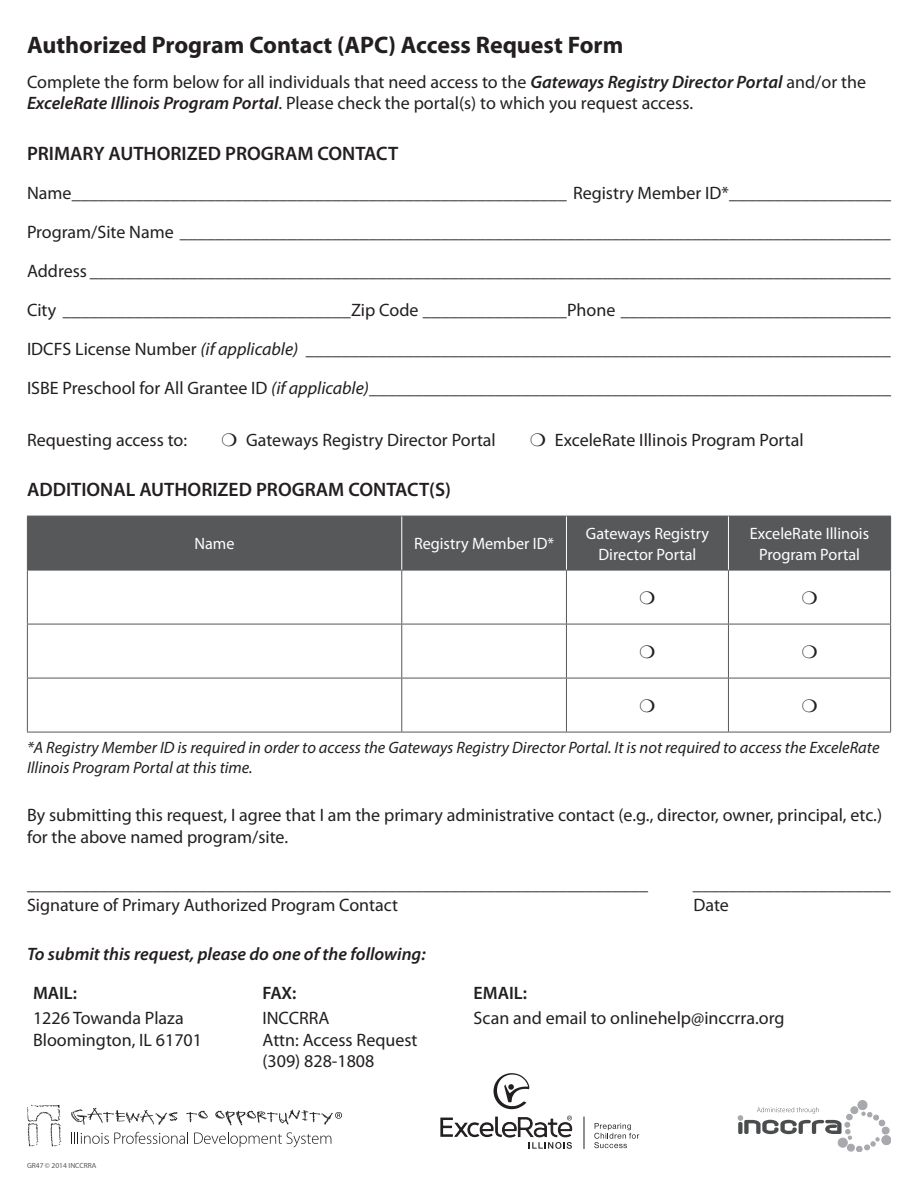
<style>
.page{position:relative;width:918px;height:1188px;background:#fff}
.page>*{position:absolute;margin:0;border:0;box-sizing:border-box;transform-origin:0 0}
.t1{font:700 24px "Myriad Pro";color:#231f20}
.t2{font:600 19.5px "Myriad Pro";color:#231f20}
.t3{font:18px/21.6px "Myriad Pro";color:#231f20}
.t4{font:italic 600 18px "Myriad Pro";color:#231f20}
.t5{font:600 18px "Myriad Pro";color:#231f20}
.t6{font:italic 16.5px/19.8px "Myriad Pro";color:#231f20}
.t7{font:16.5px "Myriad Pro";color:#fff}
.t8{font:7.5px "Myriad Pro";color:#57585a}
.s1{font-weight:600;font-style:italic}
.s2{font-style:italic}
.s3{font-size:7.35px}
</style>
<div class="page">
<div style="left:28px;top:517px;width:862px;height:53px;background:#57585a"></div>
<hr style="left:27px;top:516px;width:375px;height:1px;background:#57585a">
<hr style="left:27px;top:516px;width:1px;height:54px;background:#57585a">
<hr style="left:402px;top:516px;width:164px;height:1px;background:#57585a">
<hr style="left:566px;top:516px;width:162px;height:1px;background:#57585a">
<hr style="left:728px;top:516px;width:163px;height:1px;background:#57585a">
<hr style="left:890px;top:516px;width:1px;height:54px;background:#57585a">
<hr style="left:27px;top:570px;width:375px;height:1px;background:#57585a">
<hr style="left:27px;top:570px;width:1px;height:54px;background:#57585a">
<hr style="left:402px;top:570px;width:164px;height:1px;background:#57585a">
<hr style="left:401px;top:570px;width:1px;height:54px;background:#57585a">
<hr style="left:566px;top:570px;width:162px;height:1px;background:#57585a">
<hr style="left:566px;top:570px;width:1px;height:54px;background:#57585a">
<hr style="left:728px;top:570px;width:163px;height:1px;background:#57585a">
<hr style="left:728px;top:570px;width:1px;height:54px;background:#57585a">
<hr style="left:890px;top:570px;width:1px;height:54px;background:#57585a">
<hr style="left:27px;top:624px;width:375px;height:1px;background:#57585a">
<hr style="left:27px;top:624px;width:1px;height:54px;background:#57585a">
<hr style="left:402px;top:624px;width:164px;height:1px;background:#57585a">
<hr style="left:401px;top:624px;width:1px;height:54px;background:#57585a">
<hr style="left:566px;top:624px;width:162px;height:1px;background:#57585a">
<hr style="left:566px;top:624px;width:1px;height:54px;background:#57585a">
<hr style="left:728px;top:624px;width:163px;height:1px;background:#57585a">
<hr style="left:728px;top:624px;width:1px;height:54px;background:#57585a">
<hr style="left:890px;top:624px;width:1px;height:54px;background:#57585a">
<hr style="left:27px;top:678px;width:375px;height:1px;background:#57585a">
<hr style="left:27px;top:678px;width:1px;height:54px;background:#57585a">
<hr style="left:402px;top:678px;width:164px;height:1px;background:#57585a">
<hr style="left:401px;top:678px;width:1px;height:54px;background:#57585a">
<hr style="left:566px;top:678px;width:162px;height:1px;background:#57585a">
<hr style="left:566px;top:678px;width:1px;height:54px;background:#57585a">
<hr style="left:728px;top:678px;width:163px;height:1px;background:#57585a">
<hr style="left:728px;top:678px;width:1px;height:54px;background:#57585a">
<hr style="left:890px;top:678px;width:1px;height:54px;background:#57585a">
<hr style="left:27px;top:732px;width:375px;height:1px;background:#57585a">
<hr style="left:402px;top:732px;width:164px;height:1px;background:#57585a">
<hr style="left:566px;top:732px;width:162px;height:1px;background:#57585a">
<hr style="left:728px;top:732px;width:163px;height:1px;background:#57585a">
<hr style="left:401px;top:516px;width:1px;height:54px;background:#fff">
<hr style="left:566px;top:516px;width:1px;height:54px;background:#fff">
<hr style="left:728px;top:516px;width:1px;height:54px;background:#fff">
<svg style="left:71px;top:1132px;width:117px;height:12px"></svg>
<svg style="left:194px;top:1132px;width:137px;height:15px"></svg>
<svg style="left:27px;top:1105px;width:35px;height:42px"></svg>
<svg style="left:186px;top:1111px;width:22px;height:12px"></svg>
<svg style="left:71px;top:1108px;width:106px;height:17px"></svg>
<svg style="left:215px;top:1110px;width:127px;height:15px"></svg>
<svg style="left:594px;top:1123px;width:45px;height:25px"></svg>
<hr style="left:584px;top:1117px;width:1px;height:32px;background:#231f20">
<svg style="left:493px;top:1073px;width:36px;height:36px"></svg>
<svg style="left:440px;top:1116px;width:132px;height:33px"></svg>
<div style="left:858px;top:1100px;width:9px;height:10px;background:#a8a9ad;border:1px solid #a8a9ad;border-radius:50%"></div>
<svg style="left:738px;top:1107px;width:153px;height:45px"></svg>
<p class="t1" style="left:27px;top:29px;width:598px">Authorized Program Contact (APC) Access Request Form</p>
<p class="t3" style="left:27px;top:70px;width:841px">Complete the form below for all individuals that need access to the <span class="s1">Gateways Registry Director Portal</span> and/or the<br><span class="s1">ExceleRate Illinois Program Portal</span>. Please check the portal(s) to which you request access.</p>
<p class="t2" style="left:27px;top:141px;width:373px">PRIMARY AUTHORIZED PROGRAM CONTACT</p>
<p class="t3" style="left:27px;top:181px;width:866px">Name_______________________________________________________ Registry Member ID*__________________</p>
<p class="t3" style="left:27px;top:220px;width:865px">Program/Site Name _______________________________________________________________________________</p>
<p class="t3" style="left:27px;top:259px;width:865px">Address _________________________________________________________________________________________</p>
<p class="t3" style="left:27px;top:298px;width:865px">City ________________________________Zip Code ________________Phone ______________________________</p>
<p class="t3" style="left:27px;top:337px;width:865px">IDCFS License Number <span class="s2">(if applicable)</span> _________________________________________________________________</p>
<p class="t3" style="left:27px;top:376px;width:865px">ISBE Preschool for All Grantee ID <span class="s2">(if applicable)</span>__________________________________________________________</p>
<p class="t3" style="left:27px;top:429px;width:162px">Requesting access to:</p>
<p class="t3" style="left:246px;top:429px;width:251px">Gateways Registry Director Portal</p>
<p class="t3" style="left:555px;top:429px;width:250px">ExceleRate Illinois Program Portal</p>
<p class="t2" style="left:27px;top:477px;width:426px">ADDITIONAL AUTHORIZED PROGRAM CONTACT(S)</p>
<p class="t7" style="left:195px;top:534px;width:42px">Name</p>
<p class="t7" style="left:414px;top:534px;width:142px">Registry Member ID*</p>
<p class="t7" style="left:750px;top:523px;width:121px">ExceleRate Illinois</p>
<p class="t7" style="left:759px;top:544px;width:102px">Program Portal</p>
<p class="t7" style="left:586px;top:523px;width:125px">Gateways Registry</p>
<p class="t7" style="left:599px;top:544px;width:99px">Director Portal</p>
<p class="t6" style="left:27px;top:737px;width:854px">*A Registry Member ID is required in order to access the Gateways Registry Director Portal. It is not required to access the ExceleRate<br>Illinois Program Portal at this time.</p>
<p class="t3" style="left:27px;top:804px;width:857px">By submitting this request, I agree that I am the primary administrative contact (e.g., director, owner, principal, etc.) for the above named program/site.</p>
<p class="t3" style="left:27px;top:872px;width:622px">_____________________________________________________________________</p>
<p class="t3" style="left:693px;top:872px;width:200px">______________________</p>
<p class="t3" style="left:27px;top:894px;width:373px">Signature of Primary Authorized Program Contact</p>
<p class="t3" style="left:694px;top:894px;width:37px">Date</p>
<p class="t4" style="left:27px;top:942px;width:400px">To submit this request, please do one of the following:</p>
<p class="t5" style="left:33px;top:981px;width:46px">MAIL:</p>
<p class="t5" style="left:262px;top:981px;width:35px">FAX:</p>
<p class="t5" style="left:474px;top:981px;width:55px">EMAIL:</p>
<p class="t3" style="left:33px;top:1007px;width:152px">1226 Towanda Plaza</p>
<p class="t3" style="left:33px;top:1029px;width:171px">Bloomington, IL 61701</p>
<p class="t3" style="left:474px;top:1007px;width:312px">Scan and email to onlinehelp@inccrra.org</p>
<p class="t3" style="left:262px;top:1007px;width:69px">INCCRRA</p>
<p class="t3" style="left:262px;top:1029px;width:157px">Attn: Access Request</p>
<p class="t3" style="left:262px;top:1050px;width:113px">(309) 828-1808</p>
<p class="t8" style="left:27px;top:1161px;width:71px">GR47 © 2014 <span class="s3">INCCRRA</span></p>
</div>
